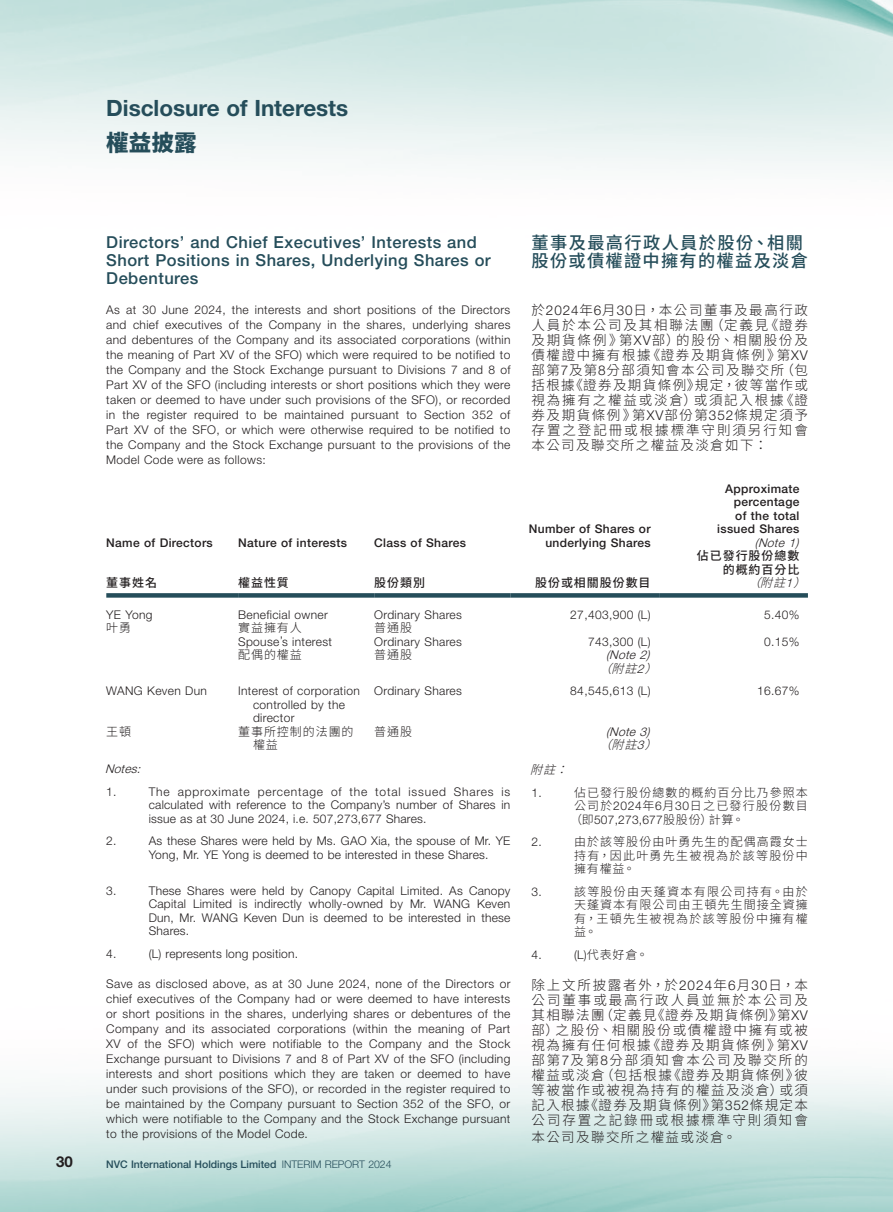
<style>
.page{position:relative;width:893px;height:1212px;background:#fff}
.page>*{position:absolute;margin:0;border:0;box-sizing:border-box;transform-origin:0 0}
.t1{font:700 22.5px "Helvetica Neue LT Std";color:#254d5a}
.t2{font:800 22.5px "Source Han Sans TC";color:#254d5a}
.C_Heading_1{font:500 17.25px/18px "Source Han Sans TC";letter-spacing:.075em;color:#254d5a}
.Heading_1{font:500 16.5px/18px "Helvetica Neue LT Std";letter-spacing:.03em;color:#254d5a}
.t3{font:700 15px "Helvetica Neue LT Std";color:#231f20}
.C_Body_Text{font:300 13.5px/15px "Source Han Sans TC";letter-spacing:.11em;color:#231f20;text-align:justify}
.Body_Text{font:300 12px/15px "Helvetica Neue LT Std";letter-spacing:.03em;color:#231f20;text-align:justify}
.Notes{font:300 12px/13.5px "Helvetica Neue LT Std";letter-spacing:.02em;color:#231f20;text-align:justify}
.C_Notes{font:300 12px/13.5px "Source Han Sans TC";letter-spacing:.09em;color:#231f20;text-align:justify}
.Body_Text-2{font:500 12px/13.5px "Helvetica Neue LT Std";letter-spacing:.03em;color:#231f20;text-align:right}
.Body_Text-3{font:500 12px "Source Han Sans TC";letter-spacing:.08em;color:#231f20}
.Body_Text-4{font:300 12px/13.5px "Source Han Sans TC";letter-spacing:.08em;color:#231f20}
.C_Notes-2{font:300 12px "Helvetica Neue LT Std";letter-spacing:.02em;color:#231f20}
.Body_Text-5{font:italic 300 12px "Helvetica Neue LT Std";color:#231f20}
.Body_Text-6{font:italic 300 12px "Source Han Sans TC";color:#231f20}
.Notes-2{font:italic 300 12px "Helvetica Neue LT Std";color:#231f20}
.C_Notes-3{font:italic 300 12px "Source Han Sans TC";color:#231f20}
.t4{font:500 10.5px "Helvetica Neue LT Std";color:#254d5a}
.s1{font-family:"Helvetica Neue LT Std"}
.s2{font-weight:300}
.s3{font-family:"Source Han Sans TC"}
</style>
<div class="page">
<img style="left:0;top:0;width:893px;height:1212px">
<div style="left:106px;top:593px;width:132px;height:5px;background:#254d5a"></div>
<div style="left:238px;top:593px;width:136px;height:5px;background:#254d5a"></div>
<div style="left:374px;top:593px;width:136px;height:5px;background:#254d5a"></div>
<div style="left:510px;top:593px;width:149px;height:5px;background:#254d5a"></div>
<div style="left:659px;top:593px;width:149px;height:5px;background:#254d5a"></div>
<h1 class="t1" style="left:106px;top:94px;width:243px">Disclosure of Interests</h1>
<h1 class="t2" style="left:106px;top:130px;width:92px">權益披露</h1>
<p class="Heading_1" style="left:106px;top:233px;width:386px">Directors’ and Chief Executives’ Interests and<br>Short Positions in Shares, Underlying Shares or<br>Debentures</p>
<p class="Body_Text" style="left:106px;top:302px;width:406px">As at 30 June 2024, the interests and short positions of the Directors and chief executives of the Company in the shares, underlying shares and debentures of the Company and its associated corporations (within the meaning of Part XV of the SFO) which were required to be notified to the Company and the Stock Exchange pursuant to Divisions 7 and 8 of Part XV of the SFO (including interests or short positions which they were taken or deemed to have under such provisions of the SFO), or recorded in the register required to be maintained pursuant to Section 352 of Part XV of the SFO, or which were otherwise required to be notified to the Company and the Stock Exchange pursuant to the provisions of the Model Code were as follows:</p>
<p class="C_Heading_1" style="left:531px;top:234px;width:278px">董事及最高行政人員於股份、相關股份或債權證中擁有的權益及淡倉</p>
<p class="C_Body_Text" style="left:531px;top:303px;width:278px">於<span class="s1">2024</span>年<span class="s1">6</span>月<span class="s1">30</span>日，本公司董事及最高行政人員於本公司及其相聯法團（定義見《證券及期貨條例》第<span class="s1">XV</span>部）的股份、相關股份及債權證中擁有根據《證券及期貨條例》第<span class="s1">XV</span>部第<span class="s1">7</span>及第<span class="s1">8</span>分部須知會本公司及聯交所（包括根據《證券及期貨條例》規定，彼等當作或視為擁有之權益或淡倉）或須記入根據《證券及期貨條例》第<span class="s1">XV</span>部份第<span class="s1">352</span>條規定須予存置之登記冊或根據標準守則須另行知會本公司及聯交所之權益及淡倉如下：</p>
<p class="Body_Text-2" style="left:106px;top:536px;width:108px">Name of Directors</p>
<p class="Body_Text-2" style="left:238px;top:536px;width:110px">Nature of interests</p>
<p class="Body_Text-2" style="left:374px;top:536px;width:93px">Class of Shares</p>
<p class="Body_Text-2" style="left:529px;top:522px;width:123px">Number of Shares or underlying Shares</p>
<p class="Body_Text-3" style="left:106px;top:576px;width:52px">董事姓名</p>
<p class="Body_Text-3" style="left:238px;top:576px;width:52px">權益性質</p>
<p class="Body_Text-3" style="left:374px;top:576px;width:52px">股份類別</p>
<p class="Body_Text-3" style="left:535px;top:576px;width:117px">股份或相關股份數目</p>
<p class="Body_Text-2" style="left:725px;top:482px;width:76px">Approximate percentage</p>
<p class="Body_Text-2" style="left:735px;top:509px;width:66px">of the total</p>
<p class="Body_Text-2" style="left:717px;top:522px;width:84px">issued Shares</p>
<p class="Body_Text-5" style="left:755px;top:535px;width:45px">(Note 1)</p>
<p class="Body_Text-3" style="left:697px;top:549px;width:104px">佔已發行股份總數</p>
<p class="Body_Text-3" style="left:723px;top:563px;width:78px">的概約百分比</p>
<p class="Body_Text-6" style="left:748px;top:576px;width:68px">（附註<span class="s1">1</span> ）</p>
<p class="Body_Text" style="left:106px;top:607px;width:48px">YE Yong</p>
<p class="Body_Text" style="left:238px;top:607px;width:91px">Beneficial owner</p>
<p class="Body_Text" style="left:374px;top:607px;width:89px">Ordinary Shares</p>
<p class="Body_Text" style="left:570px;top:607px;width:82px">27,403,900 (L)</p>
<p class="Body_Text" style="left:764px;top:607px;width:37px">5.40%</p>
<p class="Body_Text-4" style="left:106px;top:621px;width:26px">叶勇</p>
<p class="Body_Text-4" style="left:238px;top:621px;width:65px">實益擁有人</p>
<p class="Body_Text-4" style="left:374px;top:621px;width:39px">普通股</p>
<p class="Body_Text" style="left:238px;top:634px;width:95px">Spouse’s interest</p>
<p class="Body_Text-4" style="left:238px;top:648px;width:65px">配偶的權益</p>
<p class="Body_Text" style="left:374px;top:634px;width:89px">Ordinary Shares</p>
<p class="Body_Text-4" style="left:374px;top:648px;width:39px">普通股</p>
<p class="Body_Text" style="left:588px;top:634px;width:64px">743,300 (L)</p>
<p class="Body_Text-5" style="left:606px;top:648px;width:45px">(Note 2)</p>
<p class="Body_Text" style="left:764px;top:634px;width:37px">0.15%</p>
<p class="Body_Text-6" style="left:599px;top:661px;width:68px">（附註<span class="s1">2</span> ）</p>
<p class="Body_Text" style="left:106px;top:683px;width:102px">WANG Keven Dun</p>
<p class="Body_Text" style="left:253px;top:684px;width:108px;line-height:13.5px;text-align:left;text-indent:-15px">Interest of corporation controlled by the director</p>
<p class="Body_Text" style="left:374px;top:683px;width:89px">Ordinary Shares</p>
<p class="Body_Text" style="left:570px;top:683px;width:82px">84,545,613 (L)</p>
<p class="Body_Text" style="left:757px;top:683px;width:44px">16.67%</p>
<p class="Body_Text-4" style="left:106px;top:725px;width:26px">王頓</p>
<p class="Body_Text-4" style="left:253px;top:725px;width:102px;text-indent:-15px">董事所控制的法團的權益</p>
<p class="Body_Text-4" style="left:374px;top:725px;width:39px">普通股</p>
<p class="Body_Text-5" style="left:606px;top:724px;width:45px">(Note 3)</p>
<p class="Body_Text-6" style="left:599px;top:738px;width:68px">（附註<span class="s1">3</span> ）</p>
<p class="Notes-2" style="left:105px;top:762px;width:40px">Notes:</p>
<p class="Notes" style="left:106px;top:784px;width:12px">1.</p>
<p class="Notes" style="left:149px;top:784px;width:363px">The approximate percentage of the total issued Shares is calculated with reference to the Company’s number of Shares in issue as at 30 June 2024, i.e. 507,273,677 Shares.</p>
<p class="Notes" style="left:106px;top:834px;width:12px">2.</p>
<p class="Notes" style="left:149px;top:834px;width:363px">As these Shares were held by Ms. GAO Xia, the spouse of Mr. YE<br>Yong, Mr. YE Yong is deemed to be interested in these Shares.</p>
<p class="Notes" style="left:106px;top:883px;width:12px">3.</p>
<p class="Notes" style="left:149px;top:883px;width:363px">These Shares were held by Canopy Capital Limited. As Canopy Capital Limited is indirectly wholly-owned by Mr. WANG Keven Dun, Mr. WANG Keven Dun is deemed to be interested in these Shares.</p>
<p class="Notes" style="left:106px;top:946px;width:12px">4.</p>
<p class="Notes" style="left:149px;top:946px;width:151px">(L) represents long position.</p>
<p class="Body_Text" style="left:106px;top:976px;width:406px">Save as disclosed above, as at 30 June 2024, none of the Directors or chief executives of the Company had or were deemed to have interests or short positions in the shares, underlying shares or debentures of the Company and its associated corporations (within the meaning of Part XV of the SFO) which were notifiable to the Company and the Stock Exchange pursuant to Divisions 7 and 8 of Part XV of the SFO (including interests and short positions which they are taken or deemed to have under such provisions of the SFO), or recorded in the register required to be maintained by the Company pursuant to Section 352 of the SFO, or which were notifiable to the Company and the Stock Exchange pursuant to the provisions of the Model Code.</p>
<p class="t3" style="left:56px;top:1152px;width:18px">30</p>
<p class="t4" style="left:106px;top:1158px;width:287px">NVC International Holdings Limited <span class="s2">INTERIM REPORT 2024</span></p>
<p class="C_Notes-3" style="left:530px;top:763px;width:48px">附註：</p>
<p class="C_Notes-2" style="left:531px;top:785px;width:12px">1.</p>
<p class="C_Notes" style="left:574px;top:786px;width:235px">佔已發行股份總數的概約百分比乃參照本</p>
<p class="C_Notes" style="left:574px;top:799px;width:235px">公司於<span class="s1">2024</span>年<span class="s1">6</span>月<span class="s1">30</span>日之已發行股份數目</p>
<p class="C_Notes-2" style="left:570px;top:812px;width:176px"><span class="s3">（即</span>507,273,677<span class="s3">股股份）計算。</span></p>
<p class="C_Notes-2" style="left:531px;top:834px;width:12px">2.</p>
<p class="C_Notes" style="left:574px;top:835px;width:235px">由於該等股份由叶勇先生的配偶高霞女士持有，因此叶勇先生被視為於該等股份中擁有權益。</p>
<p class="C_Notes-2" style="left:531px;top:884px;width:12px">3.</p>
<p class="C_Notes" style="left:574px;top:885px;width:235px">該等股份由天蓬資本有限公司持有。由於天蓬資本有限公司由王頓先生間接全資擁有，王頓先生被視為於該等股份中擁有權益。</p>
<p class="C_Notes-2" style="left:531px;top:947px;width:12px">4.</p>
<p class="C_Notes" style="left:574px;top:948px;width:76px"><span class="s1">(L)</span>代表好倉。</p>
<p class="C_Body_Text" style="left:531px;top:978px;width:278px">除上文所披露者外，於<span class="s1">2024</span>年<span class="s1">6</span>月<span class="s1">30</span>日，本公司董事或最高行政人員並無於本公司及其相聯法團（定義見《證券及期貨條例》第<span class="s1">XV</span>部）之股份、相關股份或債權證中擁有或被視為擁有任何根據《證券及期貨條例》第<span class="s1">XV</span>部第<span class="s1">7</span>及第<span class="s1">8</span>分部須知會本公司及聯交所的權益或淡倉（包括根據《證券及期貨條例》彼等被當作或被視為持有的權益及淡倉）或須記入根據《證券及期貨條例》第<span class="s1">352</span>條規定本公司存置之記錄冊或根據標準守則須知會</p>
<p class="C_Body_Text" style="left:531px;top:1129px;width:206px">本公司及聯交所之權益或淡倉。</p>
</div>
